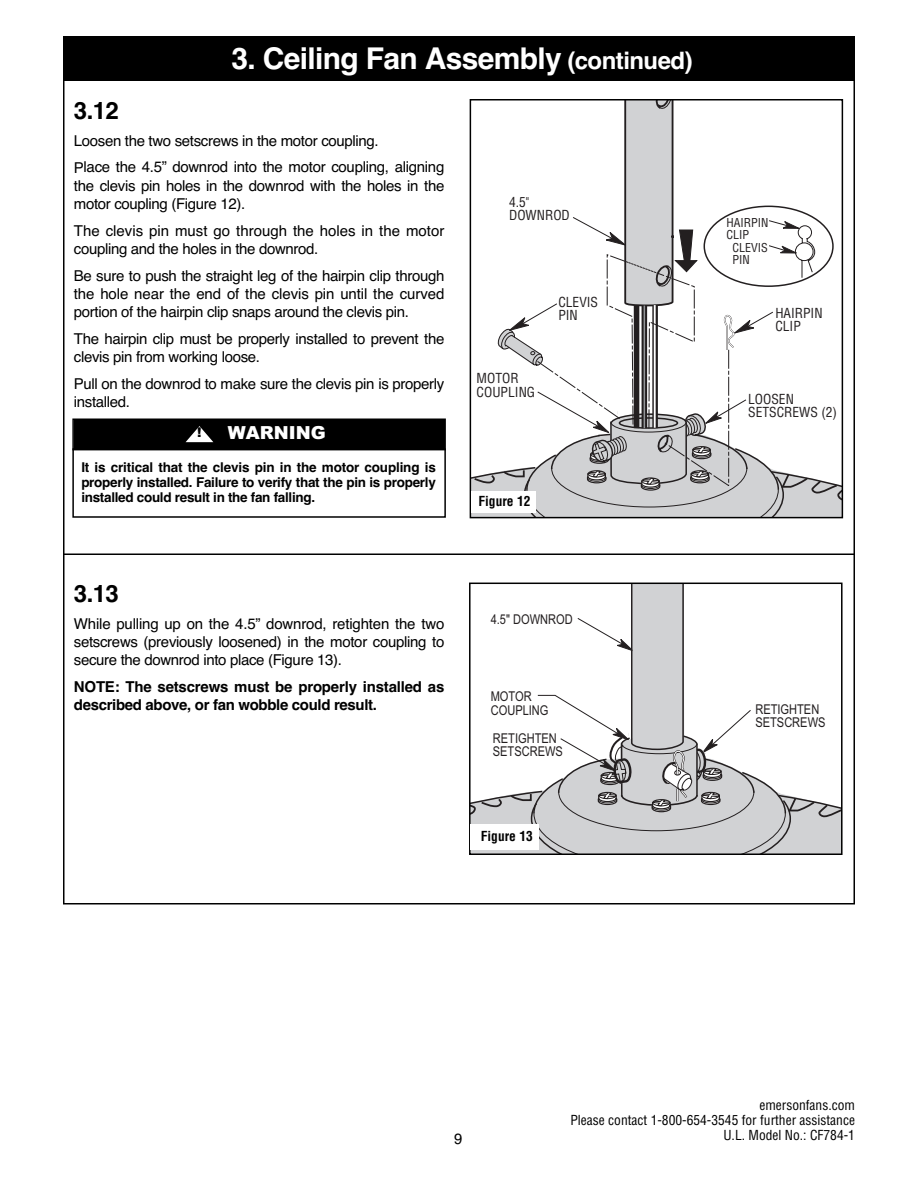
<style>
.page{position:relative;width:918px;height:1188px;background:#fff}
.page>*{position:absolute;margin:0;border:0;box-sizing:border-box;transform-origin:0 0}
.t1{font:700 30px "Helvetica";letter-spacing:-.02em;color:#fff}
.t2{font:700 24px "Helvetica";color:#000}
.t3{font:900 18px "Arial";color:#fff}
.t4{font:15px/18px "Helvetica";letter-spacing:-.02em;color:#000}
.t5{font:700 15px/18px "Helvetica";letter-spacing:-.015em;color:#000}
.t6{font:15px/18px "Helvetica";color:#000}
.t7{font:700 13.5px/15px "Helvetica";letter-spacing:-.02em;color:#000;text-align:justify}
.t8{font:condensed 13.5px/15px "Helvetica";color:#000;text-align:right}
.t9{font:condensed 13.5px/13.5px "Helvetica";color:#231f20}
.t10{font:13.5px/13.5px "Arial Narrow";color:#231f20}
.t11{font:700 condensed 13.5px "Helvetica";color:#000}
.t12{font:900 13.5px "Arial";color:#000}
.t13{font:condensed 12px/12px "Helvetica";color:#231f20}
.s1{font-size:24px}
</style>
<div class="page">
<div style="left:63px;top:36px;width:792px;height:45px;background:#000"></div>
<svg style="left:473px;top:102px;width:367px;height:413px"></svg>
<svg style="left:642px;top:306px;width:5px;height:122px"></svg>
<hr style="left:644px;top:306px;width:1px;height:122px;background:#939598">
<div style="left:470px;top:99px;width:373px;height:419px;border:2px solid #000"></div>
<div style="left:472px;top:491px;width:64px;height:22px;background:#fff"></div>
<div style="left:74px;top:420px;width:370px;height:29px;background:#000"></div>
<div style="left:72px;top:418px;width:374px;height:32px;border:2px solid #000"></div>
<svg style="left:186px;top:426px;width:27px;height:16px"></svg>
<hr style="left:63px;top:554px;width:792px;height:1px;background:#000">
<svg style="left:472px;top:586px;width:368px;height:266px"></svg>
<div style="left:469px;top:583px;width:374px;height:272px;border:2px solid #000"></div>
<div style="left:471px;top:824px;width:68px;height:26px;background:#fff"></div>
<h1 class="t1" style="left:231px;top:41px;width:463px">3. Ceiling Fan Assembly <span class="s1">(continued)</span></h1>
<h2 class="t2" style="left:74px;top:96px;width:47px">3.12</h2>
<p class="t4" style="left:74px;top:127px;width:372px;line-height:27px">Loosen the two setscrews in the motor coupling.<br>Place the 4.5” downrod into the motor coupling, aligning</p>
<p class="t4" style="left:74px;top:176px;width:372px">the clevis pin holes in the downrod with the holes in the motor coupling (Figure 12).</p>
<p class="t6" style="left:74px;top:221px;width:372px">The clevis pin must go through the holes in the motor coupling and the holes in the downrod.</p>
<p class="t4" style="left:74px;top:266px;width:372px;text-align:justify">Be sure to push the straight leg of the hairpin clip through the hole near the end of the clevis pin until the curved portion of the hairpin clip snaps around the clevis pin.</p>
<p class="t4" style="left:74px;top:329px;width:372px">The hairpin clip must be properly installed to prevent the clevis pin from working loose.</p>
<p class="t4" style="left:74px;top:374px;width:372px">Pull on the downrod to make sure the clevis pin is properly installed.</p>
<p class="t12" style="left:197px;top:425px;width:6px">!</p>
<p class="t3" style="left:228px;top:422px;width:99px">WARNING</p>
<p class="t7" style="left:81px;top:460px;width:356px">It is critical that the clevis pin in the motor coupling is properly installed. Failure to verify that the pin is properly installed could result in the fan falling.</p>
<h2 class="t2" style="left:74px;top:580px;width:47px">3.13</h2>
<p class="t4" style="left:74px;top:615px;width:372px;text-align:justify">While pulling up on the 4.5” downrod, retighten the two setscrews (previously loosened) in the motor coupling to secure the downrod into place (Figure 13).</p>
<p class="t5" style="left:74px;top:678px;width:372px">NOTE: The setscrews must be properly installed as described above, or fan wobble could result.</p>
<p class="t9" style="left:509px;top:195px;width:62px">4.5"<br>DOWNROD</p>
<p class="t9" style="left:477px;top:372px;width:60px">MOTOR<br>COUPLING</p>
<p class="t9" style="left:558px;top:295px;width:41px">CLEVIS<br>PIN</p>
<p class="t11" style="left:478px;top:493px;width:54px">Figure 12</p>
<p class="t10" style="left:491px;top:612px;width:84px">4.5" DOWNROD</p>
<p class="t10" style="left:491px;top:690px;width:59px">MOTOR<br>COUPLING</p>
<p class="t10" style="left:493px;top:731px;width:72px">RETIGHTEN<br>SETSCREWS</p>
<p class="t11" style="left:481px;top:828px;width:54px">Figure 13</p>
<p class="t13" style="left:727px;top:217px;width:44px">HAIRPIN<br>CLIP</p>
<p class="t13" style="left:732px;top:242px;width:37px">CLEVIS<br>PIN</p>
<p class="t9" style="left:775px;top:307px;width:49px">HAIRPIN<br>CLIP</p>
<p class="t9" style="left:748px;top:392px;width:90px">LOOSEN<br>SETSCREWS (2)</p>
<p class="t10" style="left:755px;top:702px;width:72px">RETIGHTEN<br>SETSCREWS</p>
<p class="t4" style="left:454px;top:1129px;width:10px">9</p>
<p class="t8" style="left:570px;top:1098px;width:286px">emersonfans.com<br>Please contact 1-800-654-3545 for further assistance<br>U.L. Model No.: CF784-1</p>
</div>
